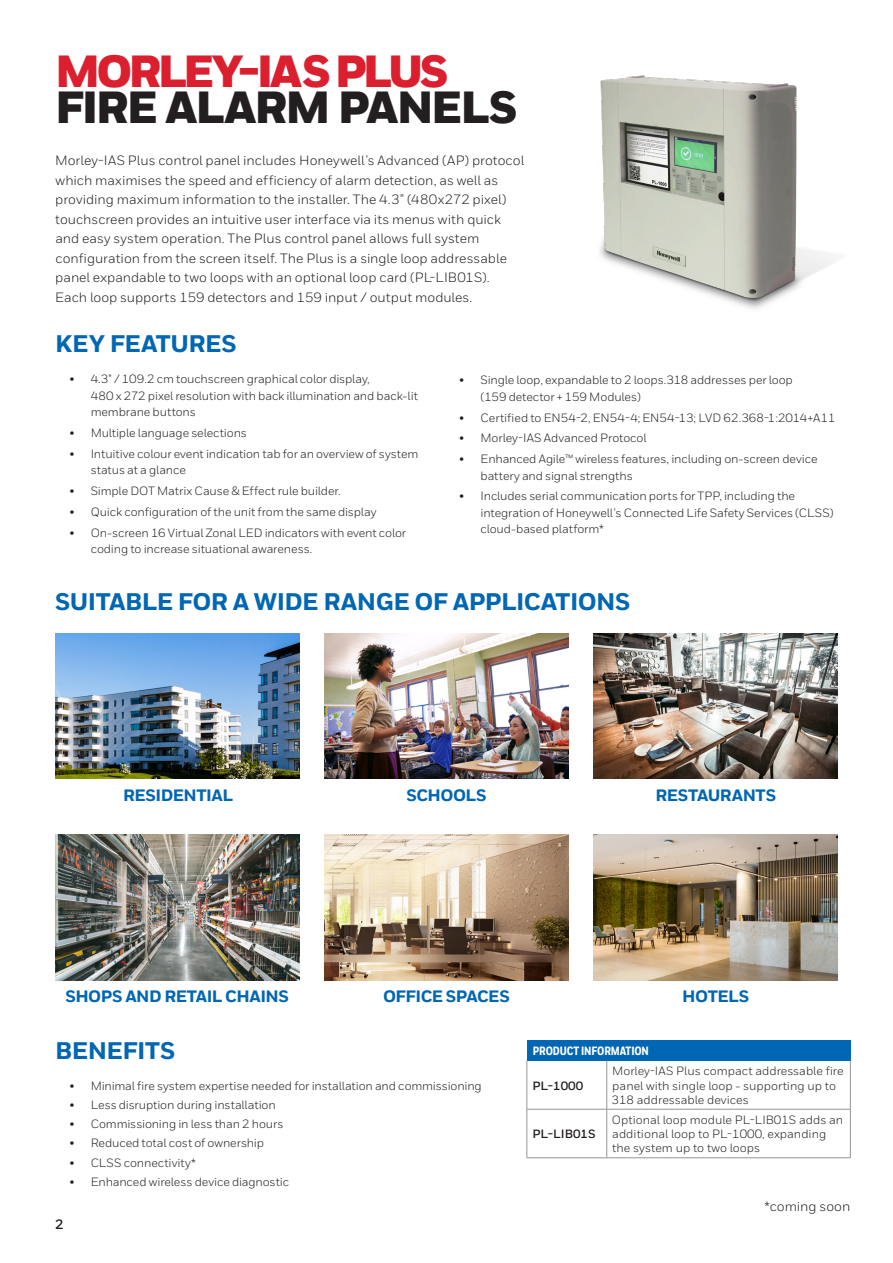
<style>
.page{position:relative;width:893px;height:1263px;background:#fff}
.page>*{position:absolute;margin:0;border:0;box-sizing:border-box;transform-origin:0 0}
.Section_Title__30_24{font:900 45px/36px "Honeywell Sans";letter-spacing:-.055em;color:#231f20}
._07_Inside__Intro_Heading_All_Caps{font:800 24px "Honeywell Sans";letter-spacing:-.02em;color:#0166b3}
.Heading_2__11_12{font:800 16.5px "Honeywell Sans";letter-spacing:-.03em;color:#0166b3}
.Body__9_13_pt{font:13.5px/19.5px "Honeywell Sans";color:#231f20}
.Body__Less_space{font:13.5px "Honeywell Sans";letter-spacing:-.005em;color:#231f20}
.t1{font:700 13.5px "Honeywell Sans";color:#231f20}
.Table_Body__Condensed___nested_style{font:12px/16.5px "Honeywell Sans";letter-spacing:-.01em;color:#231f20}
.Table__Header__Condensed{font:800 12px "Honeywell Cond";letter-spacing:-.01em;color:#fff}
.Table__Body__Condensed{font:700 12px "Honeywell Sans";color:#231f20}
.s1{color:#dc1f2e}
</style>
<div class="page">
<img style="left:55px;top:633px;width:244px;height:146px">
<img style="left:325px;top:633px;width:243px;height:146px">
<img style="left:55px;top:834px;width:244px;height:146px">
<img style="left:325px;top:834px;width:243px;height:146px">
<img style="left:594px;top:633px;width:244px;height:146px">
<img style="left:594px;top:834px;width:244px;height:146px">
<img style="left:600px;top:76px;width:236px;height:233px">
<div style="left:527px;top:1040px;width:323px;height:20px;background:#0166b3"></div>
<hr style="left:606px;top:1060px;width:1px;height:49px;background:#939598">
<hr style="left:527px;top:1109px;width:80px;height:1px;background:#939598">
<hr style="left:527px;top:1157px;width:80px;height:1px;background:#939598">
<hr style="left:607px;top:1109px;width:243px;height:1px;background:#939598">
<hr style="left:606px;top:1109px;width:1px;height:48px;background:#939598">
<hr style="left:607px;top:1157px;width:243px;height:1px;background:#939598">
<hr style="left:850px;top:1060px;width:1px;height:49px;background:#939598">
<hr style="left:850px;top:1109px;width:1px;height:48px;background:#939598">
<hr style="left:527px;top:1060px;width:1px;height:49px;background:#939598">
<hr style="left:527px;top:1109px;width:1px;height:48px;background:#939598">
<p class="Section_Title__30_24" style="left:55px;top:55px;width:464px"><span class="s1">MORLEY-IAS PLUS<br></span>FIRE ALARM PANELS</p>
<p class="Body__9_13_pt" style="left:55px;top:151px;width:471px">Morley-IAS Plus control panel includes Honeywell’s Advanced (AP) protocol which maximises the speed and efficiency of alarm detection, as well as providing maximum information to the installer. The 4.3” (480x272 pixel) touchscreen provides an intuitive user interface via its menus with quick and easy system operation. The Plus control panel allows full system configuration from the screen itself. The Plus is a single loop addressable panel expandable to two loops with an optional loop card (PL-LIB01S).<br>Each loop supports 159 detectors and 159 input / output modules.</p>
<p class="_07_Inside__Intro_Heading_All_Caps" style="left:55px;top:329px;width:183px">KEY FEATURES</p>
<p class="Table_Body__Condensed___nested_style" style="left:91px;top:371px;width:329px;text-indent:-21px">• 4.3" / 109.2 cm touchscreen graphical color display,<br>480 x 272 pixel resolution with back illumination and back-lit membrane buttons</p>
<p class="Table_Body__Condensed___nested_style" style="left:69px;top:425px;width:179px">• Multiple language selections</p>
<p class="Table_Body__Condensed___nested_style" style="left:91px;top:446px;width:329px;text-indent:-21px">• Intuitive colour event indication tab for an overview of system status at a glance</p>
<p class="Table_Body__Condensed___nested_style" style="left:69px;top:483px;width:273px">• Simple DOT Matrix Cause &amp; Effect rule builder.</p>
<p class="Table_Body__Condensed___nested_style" style="left:69px;top:504px;width:309px">• Quick configuration of the unit from the same display</p>
<p class="Table_Body__Condensed___nested_style" style="left:91px;top:524px;width:317px;text-indent:-21px">• On-screen 16 Virtual Zonal LED indicators with event color coding to increase situational awareness.</p>
<p class="Table_Body__Condensed___nested_style" style="left:480px;top:372px;width:314px;text-indent:-21px">• Single loop, expandable to 2 loops.318 addresses per loop (159 detector + 159 Modules)</p>
<p class="Table_Body__Condensed___nested_style" style="left:459px;top:409px;width:378px">• Certified to EN54-2, EN54-4; EN54-13; LVD 62.368-1:2014+A11</p>
<p class="Table_Body__Condensed___nested_style" style="left:459px;top:430px;width:189px">• Morley-IAS Advanced Protocol</p>
<p class="Table_Body__Condensed___nested_style" style="left:480px;top:451px;width:339px;text-indent:-21px">• Enhanced Agile™ wireless features, including on-screen device battery and signal strengths</p>
<p class="Table_Body__Condensed___nested_style" style="left:480px;top:488px;width:355px;text-indent:-21px">• Includes serial communication ports for TPP, including the integration of Honeywell’s Connected Life Safety Services (CLSS) cloud-based platform*</p>
<p class="_07_Inside__Intro_Heading_All_Caps" style="left:55px;top:587px;width:577px">SUITABLE FOR A WIDE RANGE OF APPLICATIONS</p>
<p class="Heading_2__11_12" style="left:123px;top:785px;width:112px">RESIDENTIAL</p>
<p class="Heading_2__11_12" style="left:406px;top:785px;width:82px">SCHOOLS</p>
<p class="Heading_2__11_12" style="left:655px;top:785px;width:122px">RESTAURANTS</p>
<p class="Heading_2__11_12" style="left:65px;top:986px;width:225px">SHOPS AND RETAIL CHAINS</p>
<p class="Heading_2__11_12" style="left:383px;top:986px;width:128px">OFFICE SPACES</p>
<p class="_07_Inside__Intro_Heading_All_Caps" style="left:55px;top:1036px;width:122px">BENEFITS</p>
<p class="Table_Body__Condensed___nested_style" style="left:69px;top:1077px;width:414px">• Minimal fire system expertise needed for installation and commissioning</p>
<p class="Table_Body__Condensed___nested_style" style="left:69px;top:1096px;width:208px">• Less disruption during installation</p>
<p class="Table_Body__Condensed___nested_style" style="left:69px;top:1116px;width:216px">• Commissioning in less than 2 hours</p>
<p class="Table_Body__Condensed___nested_style" style="left:69px;top:1135px;width:196px">• Reduced total cost of ownership</p>
<p class="Table_Body__Condensed___nested_style" style="left:69px;top:1154px;width:128px">• CLSS connectivity*</p>
<p class="Table_Body__Condensed___nested_style" style="left:69px;top:1173px;width:221px">• Enhanced wireless device diagnostic</p>
<p class="t1" style="left:55px;top:1216px;width:10px">2</p>
<p class="Heading_2__11_12" style="left:682px;top:986px;width:69px">HOTELS</p>
<p class="Table__Header__Condensed" style="left:533px;top:1044px;width:118px">PRODUCT INFORMATION</p>
<p class="Table__Body__Condensed" style="left:532px;top:1078px;width:52px">PL-1000</p>
<p class="Table_Body__Condensed___nested_style" style="left:612px;top:1064px;width:234px;line-height:14.2px">Morley-IAS Plus compact addressable fire panel with single loop - supporting up to<br>318 addressable devices</p>
<p class="Table__Body__Condensed" style="left:532px;top:1127px;width:65px">PL-LIB01S</p>
<p class="Table_Body__Condensed___nested_style" style="left:612px;top:1113px;width:233px;line-height:14.2px">Optional loop module PL-LIB01S adds an additional loop to PL-1000, expanding the system up to two loops</p>
<p class="Body__Less_space" style="left:764px;top:1198px;width:87px">*coming soon</p>
</div>
